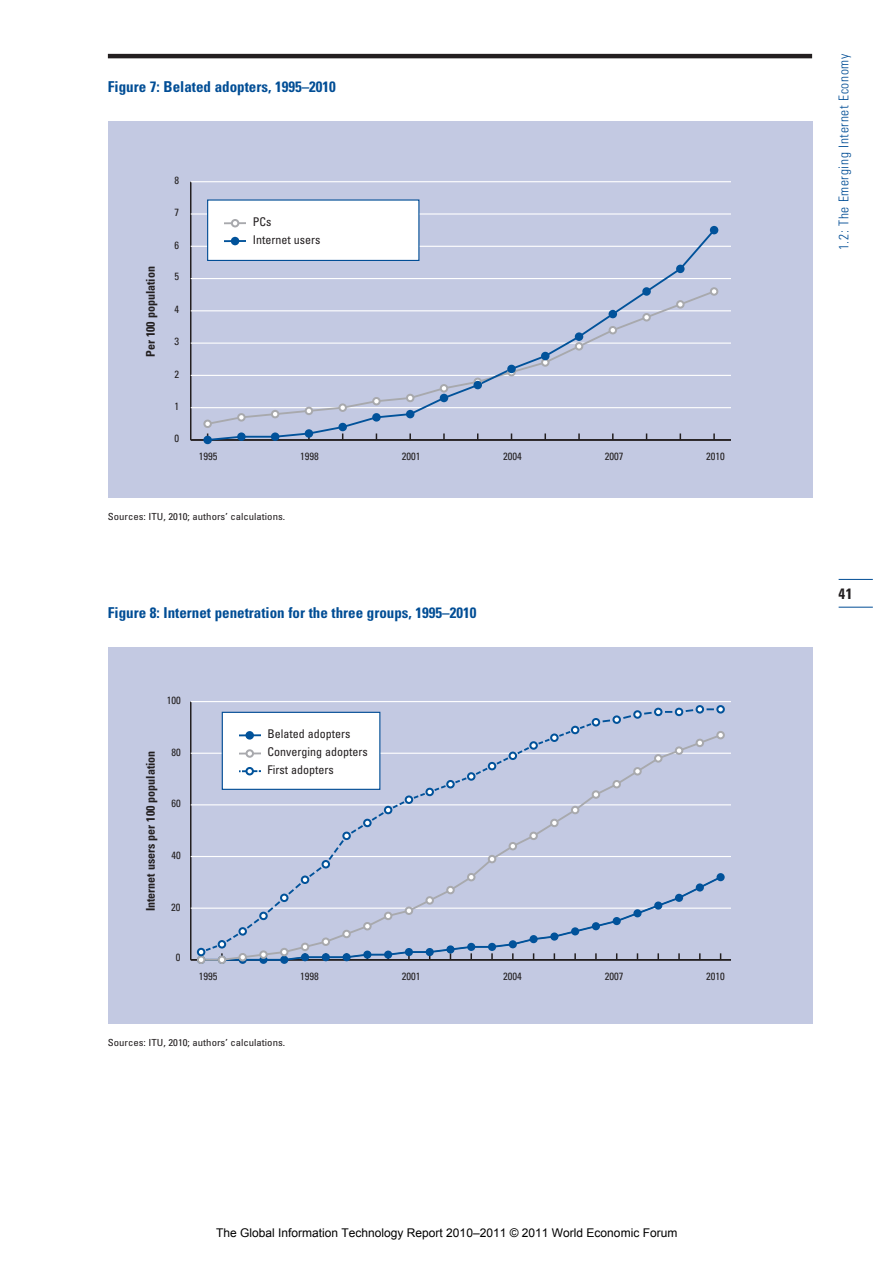
<style>
.page{position:relative;width:893px;height:1263px;background:#fff}
.page>*{position:absolute;margin:0;border:0;box-sizing:border-box;transform-origin:0 0}
.t1{font:700 condensed 15px "Univers";color:#014d95}
.t2{font:700 condensed 15px "Univers";color:#231f20}
.t3{font:300 condensed 13.5px "Univers";letter-spacing:.045em;color:#014d95}
.t4{font:12px "Arial";color:#000}
.t5{font:condensed 12px/18px "Univers";color:#231f20}
.t6{font:700 condensed 12px "Univers";color:#231f20}
.t7{font:condensed 10.5px "Univers";color:#231f20}
.t8{font:condensed 9.75px "Univers";color:#231f20;scale:1.1 1}
</style>
<div class="page">
<hr style="left:108px;top:54px;width:704px;height:4px;background:#231f20">
<hr style="left:838px;top:579px;width:34px;height:1px;background:#014d95">
<hr style="left:838px;top:607px;width:34px;height:1px;background:#014d95">
<div style="left:108px;top:121px;width:704px;height:377px;background:#c3c9e2"></div>
<hr style="left:190px;top:182px;width:1px;height:258px;background:#231f20">
<hr style="left:191px;top:439px;width:540px;height:2px;background:#231f20">
<hr style="left:191px;top:407px;width:540px;height:1px;background:#fff">
<hr style="left:191px;top:375px;width:540px;height:1px;background:#fff">
<hr style="left:191px;top:342px;width:540px;height:2px;background:#fff">
<hr style="left:191px;top:310px;width:540px;height:1px;background:#fff">
<hr style="left:191px;top:278px;width:540px;height:1px;background:#fff">
<hr style="left:191px;top:246px;width:540px;height:1px;background:#fff">
<hr style="left:191px;top:213px;width:540px;height:1px;background:#fff">
<hr style="left:191px;top:181px;width:540px;height:1px;background:#fff">
<div style="left:203px;top:419px;width:9px;height:9px;border:2px solid #a8a9ad;border-radius:50%"></div>
<div style="left:710px;top:287px;width:8px;height:9px;border:2px solid #a8a9ad;border-radius:50%"></div>
<div style="left:203px;top:436px;width:9px;height:8px;border:2px solid #01529a;border-radius:50%"></div>
<div style="left:710px;top:226px;width:8px;height:8px;border:2px solid #01529a;border-radius:50%"></div>
<div style="left:108px;top:647px;width:704px;height:376px;background:#c3c9e2"></div>
<hr style="left:190px;top:701px;width:1px;height:258px;background:#231f20">
<hr style="left:191px;top:959px;width:540px;height:1px;background:#231f20">
<hr style="left:191px;top:907px;width:540px;height:1px;background:#fff">
<hr style="left:191px;top:856px;width:540px;height:1px;background:#fff">
<hr style="left:191px;top:804px;width:540px;height:1px;background:#fff">
<hr style="left:191px;top:752px;width:540px;height:1px;background:#fff">
<hr style="left:191px;top:701px;width:540px;height:1px;background:#fff">
<div style="left:239px;top:955px;width:8px;height:8px;border:2px solid #01529a;border-radius:50%"></div>
<div style="left:259px;top:955px;width:8px;height:8px;border:2px solid #01529a;border-radius:50%"></div>
<div style="left:280px;top:955px;width:8px;height:8px;border:2px solid #01529a;border-radius:50%"></div>
<div style="left:716px;top:873px;width:8px;height:8px;border:2px solid #01529a;border-radius:50%"></div>
<div style="left:197px;top:955px;width:8px;height:9px;border:2px solid #a8a9ad;border-radius:50%"></div>
<div style="left:218px;top:955px;width:8px;height:9px;border:2px solid #a8a9ad;border-radius:50%"></div>
<div style="left:716px;top:731px;width:9px;height:8px;border:2px solid #a8a9ad;border-radius:50%"></div>
<div style="left:197px;top:947px;width:8px;height:9px;border:2px solid #01529a;border-radius:50%"></div>
<div style="left:654px;top:707px;width:8px;height:9px;border:2px solid #01529a;border-radius:50%"></div>
<div style="left:675px;top:707px;width:8px;height:9px;border:2px solid #01529a;border-radius:50%"></div>
<div style="left:695px;top:705px;width:9px;height:8px;border:2px solid #01529a;border-radius:50%"></div>
<div style="left:716px;top:705px;width:9px;height:8px;border:2px solid #01529a;border-radius:50%"></div>
<svg style="left:199px;top:708px;width:524px;height:254px"></svg>
<div style="left:246px;top:768px;width:7px;height:6px;background:#fff;border-radius:50%"></div>
<div style="left:245px;top:767px;width:9px;height:8px;border:2px solid #01529a;border-radius:50%"></div>
<hr style="left:239px;top:752px;width:21px;height:2px;background:#a8a9ad">
<div style="left:246px;top:750px;width:7px;height:6px;background:#fff;border-radius:50%"></div>
<div style="left:245px;top:749px;width:9px;height:8px;border:2px solid #a8a9ad;border-radius:50%"></div>
<div style="left:208px;top:201px;width:210px;height:59px;background:#fff"></div>
<div style="left:231px;top:219px;width:8px;height:8px;border:2px solid #a8a9ad;border-radius:50%"></div>
<svg style="left:205px;top:220px;width:512px;height:222px"></svg>
<div style="left:231px;top:237px;width:8px;height:8px;border:2px solid #01529a;border-radius:50%"></div>
<p class="t1" style="left:108px;top:81px;width:229px">Figure 7: Belated adopters, 1995–2010</p>
<p class="t6" style="left:146px;top:357px;width:92px;rotate:-90deg">Per 100 population</p>
<p class="t7" style="left:174px;top:176px;width:6px">8</p>
<p class="t7" style="left:174px;top:209px;width:6px">7</p>
<p class="t7" style="left:174px;top:241px;width:6px">6</p>
<p class="t7" style="left:174px;top:272px;width:6px">5</p>
<p class="t7" style="left:174px;top:305px;width:6px">4</p>
<p class="t7" style="left:174px;top:338px;width:6px">3</p>
<p class="t7" style="left:174px;top:370px;width:6px">2</p>
<p class="t7" style="left:174px;top:402px;width:6px">1</p>
<p class="t7" style="left:174px;top:434px;width:6px">0</p>
<p class="t5" style="left:253px;top:213px;width:69px">PCs<br>Internet users</p>
<p class="t7" style="left:199px;top:453px;width:20px">1995</p>
<p class="t7" style="left:300px;top:453px;width:20px">1998</p>
<p class="t7" style="left:402px;top:453px;width:20px">2001</p>
<p class="t7" style="left:503px;top:453px;width:20px">2004</p>
<p class="t7" style="left:604px;top:453px;width:20px">2007</p>
<p class="t7" style="left:706px;top:453px;width:20px">2010</p>
<p class="t8" style="left:108px;top:513px;width:163px">Sources: ITU, 2010; authors’ calculations.</p>
<p class="t1" style="left:108px;top:607px;width:370px">Figure 8: Internet penetration for the three groups, 1995–2010</p>
<p class="t7" style="left:167px;top:696px;width:15px">100</p>
<p class="t6" style="left:146px;top:911px;width:162px;rotate:-90deg">Internet users per 100 population</p>
<p class="t7" style="left:171px;top:748px;width:11px">80</p>
<p class="t7" style="left:171px;top:799px;width:11px">60</p>
<p class="t7" style="left:171px;top:851px;width:11px">40</p>
<p class="t7" style="left:171px;top:903px;width:11px">20</p>
<p class="t7" style="left:176px;top:953px;width:6px">0</p>
<p class="t5" style="left:267px;top:726px;width:102px">Belated adopters<br>Converging adopters<br>First adopters</p>
<p class="t7" style="left:199px;top:972px;width:20px">1995</p>
<p class="t7" style="left:300px;top:972px;width:20px">1998</p>
<p class="t7" style="left:402px;top:972px;width:20px">2001</p>
<p class="t7" style="left:503px;top:972px;width:20px">2004</p>
<p class="t7" style="left:604px;top:972px;width:20px">2007</p>
<p class="t7" style="left:706px;top:972px;width:20px">2010</p>
<p class="t8" style="left:108px;top:1038px;width:163px">Sources: ITU, 2010; authors’ calculations.</p>
<p class="t4" style="left:216px;top:1225px;width:463px">The Global Information Technology Report 2010–2011 © 2011 World Economic Forum</p>
<p class="t3" style="left:838px;top:250px;width:198px;rotate:-90deg">1.2: The Emerging Internet Economy</p>
<p class="t2" style="left:838px;top:588px;width:15px">41</p>
</div>
